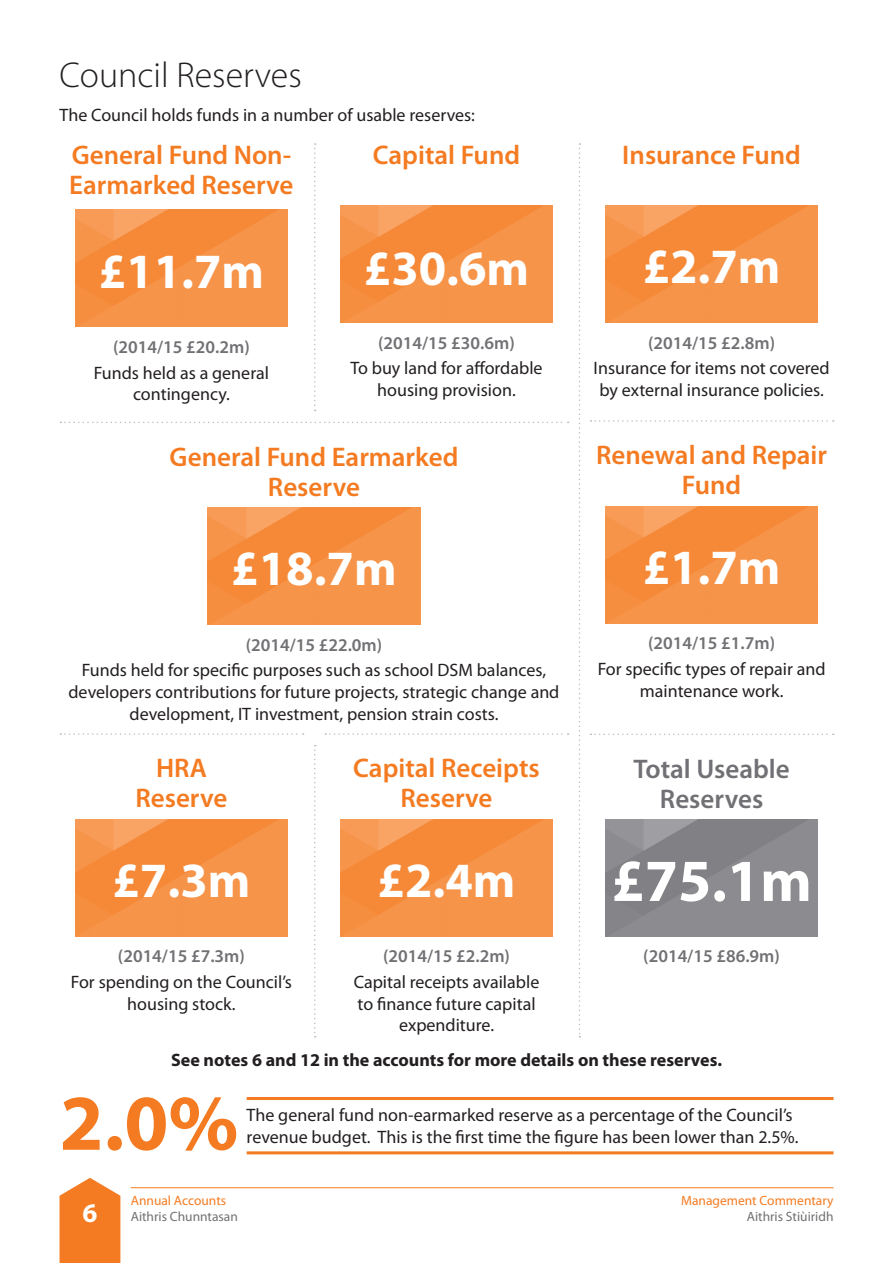
<style>
.page{position:relative;width:893px;height:1263px;background:#fff}
.page>*{position:absolute;margin:0;border:0;box-sizing:border-box;transform-origin:0 0}
.t1{font:700 79.5px "Myriad Pro";color:#f47b21}
.t2{font:700 60px "Myriad Pro";color:#fff}
.t3{font:700 49.5px "Myriad Pro";color:#fff}
.t4{font:300 36px "Myriad Pro";color:#231f20}
.t5{font:600 27px/30px "Myriad Pro";color:#f47b21;text-align:center}
.t6{font:600 27px/30px "Myriad Pro";color:#717074;text-align:center}
.t7{font:700 27px "Myriad Pro";color:#fff}
.t8{font:18px/21.6px "Myriad Pro";color:#231f20;text-align:center}
.t9{font:600 18px "Myriad Pro";color:#717074}
.t10{font:700 18px "Myriad Pro";color:#231f20}
.t11{font:13.5px "Myriad Pro";color:#f47b21}
.t12{font:13.5px "Myriad Pro";color:#717074}
</style>
<div class="page">
<hr style="left:131px;top:1187px;width:702px;height:1px;background:#f47b21">
<svg style="left:60px;top:1178px;width:60px;height:85px;background:#f58837"></svg>
<svg style="left:60px;top:733px;width:244px;height:2px"></svg>
<img style="left:75px;top:210px;width:213px;height:117px">
<img style="left:75px;top:819px;width:213px;height:117px">
<svg style="left:325px;top:733px;width:244px;height:2px"></svg>
<img style="left:340px;top:206px;width:213px;height:117px">
<img style="left:340px;top:819px;width:213px;height:117px">
<svg style="left:590px;top:420px;width:244px;height:2px"></svg>
<svg style="left:590px;top:734px;width:244px;height:1px"></svg>
<img style="left:605px;top:206px;width:213px;height:117px">
<img style="left:605px;top:506px;width:213px;height:117px">
<hr style="left:247px;top:1097px;width:586px;height:3px;background:#f47b21">
<hr style="left:247px;top:1151px;width:586px;height:3px;background:#f47b21">
<svg style="left:60px;top:422px;width:509px;height:1px"></svg>
<img style="left:208px;top:508px;width:212px;height:117px">
<svg style="left:314px;top:143px;width:2px;height:268px"></svg>
<svg style="left:579px;top:143px;width:1px;height:894px"></svg>
<svg style="left:314px;top:745px;width:2px;height:292px"></svg>
<h3 class="t4" style="left:60px;top:61px;width:244px">Council Reserves</h3>
<p class="t8" style="left:60px;top:105px;width:417px">The Council holds funds in a number of usable reserves:</p>
<h3 class="t5" style="left:69px;top:141px;width:226px;text-align:left">General Fund Non-<br>Earmarked Reserve</h3>
<h3 class="t5" style="left:373px;top:141px;width:149px">Capital Fund</h3>
<h3 class="t3" style="left:99px;top:252px;width:167px">£11.7m</h3>
<p class="t9" style="left:113px;top:340px;width:138px">(2014/15 £20.2m)</p>
<p class="t8" style="left:94px;top:363px;width:177px">Funds held as a general contingency.</p>
<h3 class="t3" style="left:364px;top:250px;width:167px">£30.6m</h3>
<p class="t9" style="left:378px;top:336px;width:138px">(2014/15 £30.6m)</p>
<p class="t8" style="left:350px;top:359px;width:194px">To buy land for affordable housing provision.</p>
<h3 class="t5" style="left:170px;top:443px;width:290px">General Fund Earmarked<br>Reserve</h3>
<h3 class="t3" style="left:231px;top:550px;width:167px">£18.7m</h3>
<p class="t9" style="left:246px;top:638px;width:138px">(2014/15 £22.0m)</p>
<p class="t8" style="left:68px;top:661px;width:492px">Funds held for specific purposes such as school DSM balances, developers contributions for future projects, strategic change and development, IT investment, pension strain costs.</p>
<h3 class="t5" style="left:135px;top:755px;width:94px">HRA<br>Reserve</h3>
<h3 class="t3" style="left:112px;top:862px;width:139px">£7.3m</h3>
<p class="t9" style="left:118px;top:949px;width:128px">(2014/15 £7.3m)</p>
<p class="t8" style="left:71px;top:972px;width:223px">For spending on the Council’s housing stock.</p>
<h3 class="t5" style="left:353px;top:755px;width:188px">Capital Receipts<br>Reserve</h3>
<h3 class="t3" style="left:378px;top:862px;width:139px">£2.4m</h3>
<p class="t9" style="left:383px;top:949px;width:128px">(2014/15 £2.2m)</p>
<p class="t8" style="left:354px;top:972px;width:187px">Capital receipts available to finance future capital expenditure.</p>
<h3 class="t5" style="left:622px;top:141px;width:180px">Insurance Fund</h3>
<h3 class="t3" style="left:643px;top:248px;width:139px">£2.7m</h3>
<p class="t9" style="left:648px;top:336px;width:128px">(2014/15 £2.8m)</p>
<p class="t8" style="left:593px;top:359px;width:238px">Insurance for items not covered by external insurance policies.</p>
<h3 class="t5" style="left:596px;top:442px;width:232px">Renewal and Repair<br>Fund</h3>
<h3 class="t3" style="left:643px;top:549px;width:139px">£1.7m</h3>
<p class="t9" style="left:648px;top:636px;width:128px">(2014/15 £1.7m)</p>
<p class="t8" style="left:598px;top:659px;width:229px">For specific types of repair and maintenance work.</p>
<h3 class="t6" style="left:633px;top:755px;width:158px">Total Useable<br>Reserves</h3>
<h2 class="t2" style="left:611px;top:858px;width:202px">£75.1m</h2>
<p class="t9" style="left:643px;top:950px;width:138px">(2014/15 £86.9m)</p>
<p class="t10" style="left:171px;top:1053px;width:552px">See notes 6 and 12 in the accounts for more details on these reserves.</p>
<h1 class="t1" style="left:60px;top:1093px;width:180px">2.0%</h1>
<p class="t8" style="left:247px;top:1106px;width:553px;text-align:left">The general fund non-earmarked reserve as a percentage of the Council’s revenue budget. This is the first time the figure has been lower than 2.5%.</p>
<p class="t11" style="left:131px;top:1195px;width:97px">Annual Accounts</p>
<p class="t12" style="left:131px;top:1211px;width:109px">Aithris Chunntasan</p>
<p class="t11" style="left:681px;top:1195px;width:154px">Management Commentary</p>
<h3 class="t7" style="left:82px;top:1202px;width:16px">6</h3>
<p class="t12" style="left:747px;top:1211px;width:88px">Aithris Stiùiridh</p>
</div>
